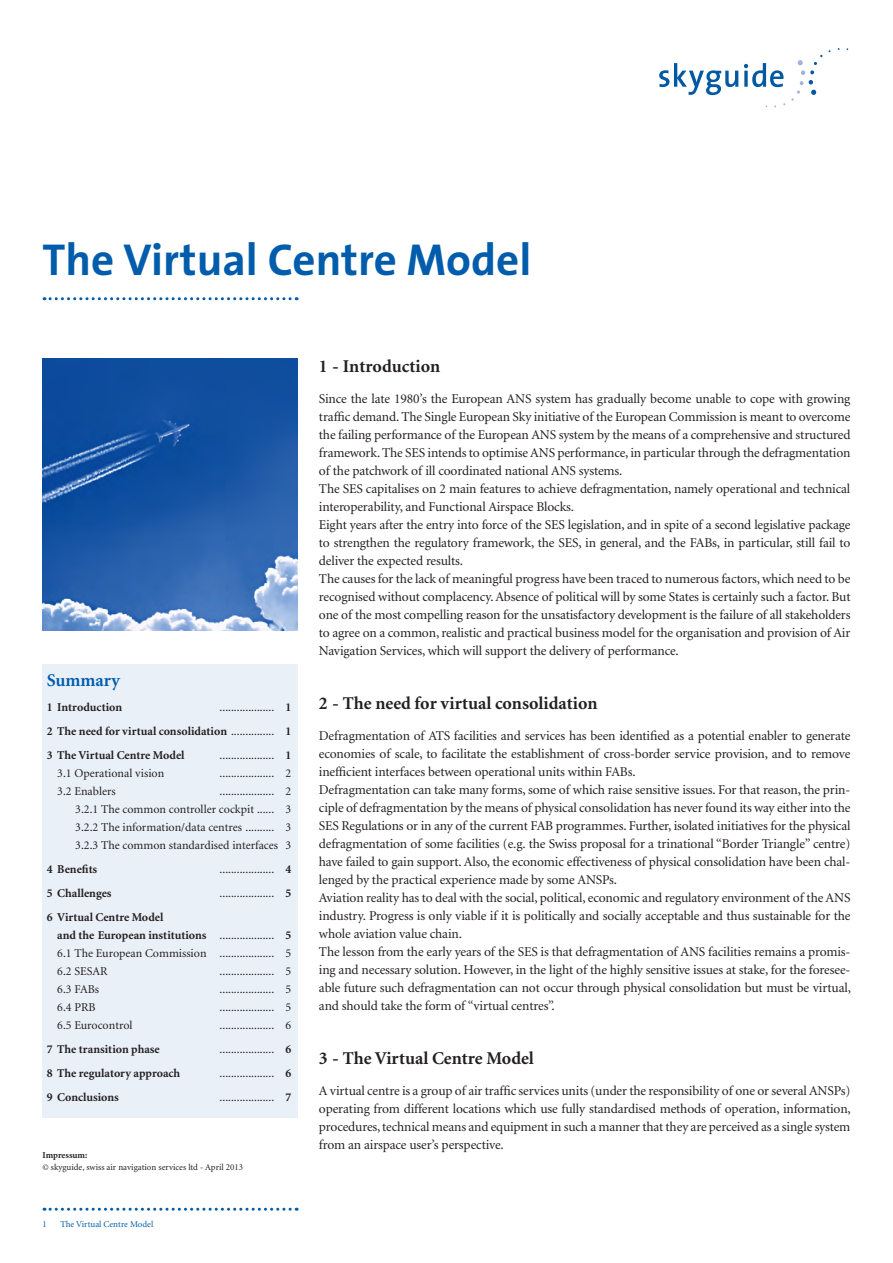
<style>
.page{position:relative;width:893px;height:1263px;background:#fff}
.page>*{position:absolute;margin:0;border:0;box-sizing:border-box;transform-origin:0 0}
.t1{font:700 45px "The Sans";color:#015dab}
.inter{font:700 18px "Minion";color:#231f20}
.t2{font:700 18px "Minion";color:#015dab}
.texte{font:13.5px/18px "Minion";letter-spacing:-.01em;color:#231f20;text-align:justify}
.t3{font:12px "Minion";color:#231f20}
.t4{font:700 12px "Minion";color:#231f20}
.t5{font:9px "Minion";color:#231f20}
.t6{font:9px "Minion";color:#015dab}
.t7{font:700 9px "Minion";color:#231f20}
.s1{font-weight:700}
.s2{font-weight:400}
</style>
<div class="page">
<svg style="left:44px;top:297px;width:253px;height:3px"></svg>
<svg style="left:791px;top:55px;width:31px;height:46px"></svg>
<svg style="left:659px;top:63px;width:79px;height:32px"></svg>
<svg style="left:744px;top:63px;width:39px;height:24px"></svg>
<img style="left:43px;top:359px;width:255px;height:271px">
<div style="left:43px;top:664px;width:255px;height:453px;background:#eaf0f8"></div>
<svg style="left:44px;top:1208px;width:253px;height:3px"></svg>
<p class="t1" style="left:43px;top:222px;width:490px">The Virtual Centre Model</p>
<p class="t2" style="left:47px;top:671px;width:75px">Summary</p>
<p class="t4" style="left:47px;top:701px;width:77px">1 Introduction</p>
<p class="t3" style="left:220px;top:701px;width:73px">................... <span class="s1">1</span></p>
<p class="t4" style="left:47px;top:725px;width:246px">2 The need for virtual consolidation <span class="s2">...............</span> 1</p>
<p class="t4" style="left:47px;top:749px;width:139px">3 The Virtual Centre Model</p>
<p class="t3" style="left:220px;top:749px;width:73px">................... <span class="s1">1</span></p>
<p class="t3" style="left:57px;top:767px;width:108px">3.1 Operational vision</p>
<p class="t3" style="left:220px;top:767px;width:73px">................... 2</p>
<p class="t3" style="left:57px;top:785px;width:60px">3.2 Enablers</p>
<p class="t3" style="left:220px;top:785px;width:73px">................... 2</p>
<p class="t3" style="left:75px;top:803px;width:217px">3.2.1 The common controller cockpit ...... 3</p>
<p class="t3" style="left:75px;top:821px;width:217px">3.2.2 The information/data centres .......... 3</p>
<p class="t3" style="left:75px;top:839px;width:217px">3.2.3 The common standardised interfaces 3</p>
<p class="t4" style="left:47px;top:863px;width:52px">4 Benefits</p>
<p class="t3" style="left:220px;top:863px;width:73px">................... <span class="s1">4</span></p>
<p class="t4" style="left:47px;top:887px;width:66px">5 Challenges</p>
<p class="t3" style="left:220px;top:887px;width:73px">................... <span class="s1">5</span></p>
<p class="t4" style="left:47px;top:911px;width:118px">6 Virtual Centre Model</p>
<p class="t4" style="left:57px;top:929px;width:235px">and the European institutions <span class="s2">...................</span> 5</p>
<p class="t3" style="left:57px;top:947px;width:235px">6.1 The European Commission ................... 5</p>
<p class="t3" style="left:57px;top:965px;width:52px">6.2 SESAR</p>
<p class="t3" style="left:220px;top:965px;width:73px">................... 5</p>
<p class="t3" style="left:57px;top:983px;width:43px">6.3 FABs</p>
<p class="t3" style="left:220px;top:983px;width:73px">................... 5</p>
<p class="t3" style="left:57px;top:1001px;width:40px">6.4 PRB</p>
<p class="t3" style="left:220px;top:1001px;width:73px">................... 5</p>
<p class="t3" style="left:57px;top:1019px;width:77px">6.5 Eurocontrol</p>
<p class="t3" style="left:220px;top:1019px;width:73px">................... 6</p>
<p class="t4" style="left:47px;top:1043px;width:115px">7 The transition phase</p>
<p class="t3" style="left:220px;top:1043px;width:73px">................... <span class="s1">6</span></p>
<p class="t4" style="left:47px;top:1067px;width:135px">8 The regulatory approach</p>
<p class="t3" style="left:220px;top:1067px;width:73px">................... <span class="s1">6</span></p>
<p class="t4" style="left:47px;top:1091px;width:74px">9 Conclusions</p>
<p class="t3" style="left:220px;top:1091px;width:73px">................... <span class="s1">7</span></p>
<p class="t7" style="left:43px;top:1150px;width:46px">Impressum:</p>
<p class="t5" style="left:43px;top:1162px;width:202px">© skyguide, swiss air navigation services ltd - April 2013</p>
<p class="t6" style="left:43px;top:1220px;width:6px">1</p>
<p class="t6" style="left:60px;top:1220px;width:95px">The Virtual Centre Model</p>
<p class="inter" style="left:319px;top:357px;width:123px">1 - Introduction</p>
<p class="texte" style="left:319px;top:390px;width:533px">Since the late 1980’s the European ANS system has gradually become unable to cope with growing traffic demand. The Single European Sky initiative of the European Commission is meant to overcome the failing performance of the European ANS system by the means of a comprehensive and structured framework. The SES intends to optimise ANS performance, in particular through the defragmentation of the patchwork of ill coordinated national ANS systems.</p>
<p class="texte" style="left:319px;top:480px;width:533px">The SES capitalises on 2 main features to achieve defragmentation, namely operational and technical interoperability, and Functional Airspace Blocks.</p>
<p class="texte" style="left:319px;top:516px;width:533px">Eight years after the entry into force of the SES legislation, and in spite of a second legislative package to strengthen the regulatory framework, the SES, in general, and the FABs, in particular, still fail to deliver the expected results.</p>
<p class="texte" style="left:319px;top:570px;width:533px">The causes for the lack of meaningful progress have been traced to numerous factors, which need to be recognised without complacency. Absence of political will by some States is certainly such a factor. But one of the most compelling reason for the unsatisfactory development is the failure of all stakeholders to agree on a common, realistic and practical business model for the organisation and provision of Air Navigation Services, which will support the delivery of performance.</p>
<p class="inter" style="left:319px;top:694px;width:280px">2 - The need for virtual consolidation</p>
<p class="texte" style="left:319px;top:727px;width:533px">Defragmentation of ATS facilities and services has been identified as a potential enabler to generate economies of scale, to facilitate the establishment of cross-border service provision, and to remove inefficient interfaces between operational units within FABs.</p>
<p class="texte" style="left:319px;top:781px;width:533px">Defragmentation can take many forms, some of which raise sensitive issues. For that reason, the prin&shy;ciple of defragmentation by the means of physical consolidation has never found its way either into the SES Regulations or in any of the current FAB programmes. Further, isolated initiatives for the physical defragmentation of some facilities (e.g. the Swiss proposal for a trinational “Border Triangle” centre) have failed to gain support. Also, the economic effectiveness of physical consolidation have been chal&shy;lenged by the practical experience made by some ANSPs.</p>
<p class="texte" style="left:319px;top:889px;width:533px">Aviation reality has to deal with the social, political, economic and regulatory environment of the ANS industry. Progress is only viable if it is politically and socially acceptable and thus sustainable for the whole aviation value chain.</p>
<p class="texte" style="left:319px;top:943px;width:533px">The lesson from the early years of the SES is that defragmentation of ANS facilities remains a promis&shy;ing and necessary solution. However, in the light of the highly sensitive issues at stake, for the foresee&shy;able future such defragmentation can not occur through physical consolidation but must be virtual, and should take the form of “virtual centres”.</p>
<p class="inter" style="left:319px;top:1049px;width:217px">3 - The Virtual Centre Model</p>
<p class="texte" style="left:319px;top:1082px;width:533px">A virtual centre is a group of air traffic services units (under the responsibility of one or several ANSPs) operating from different locations which use fully standardised methods of operation, information, procedures, technical means and equipment in such a manner that they are perceived as a single system from an airspace user’s perspective.</p>
</div>
